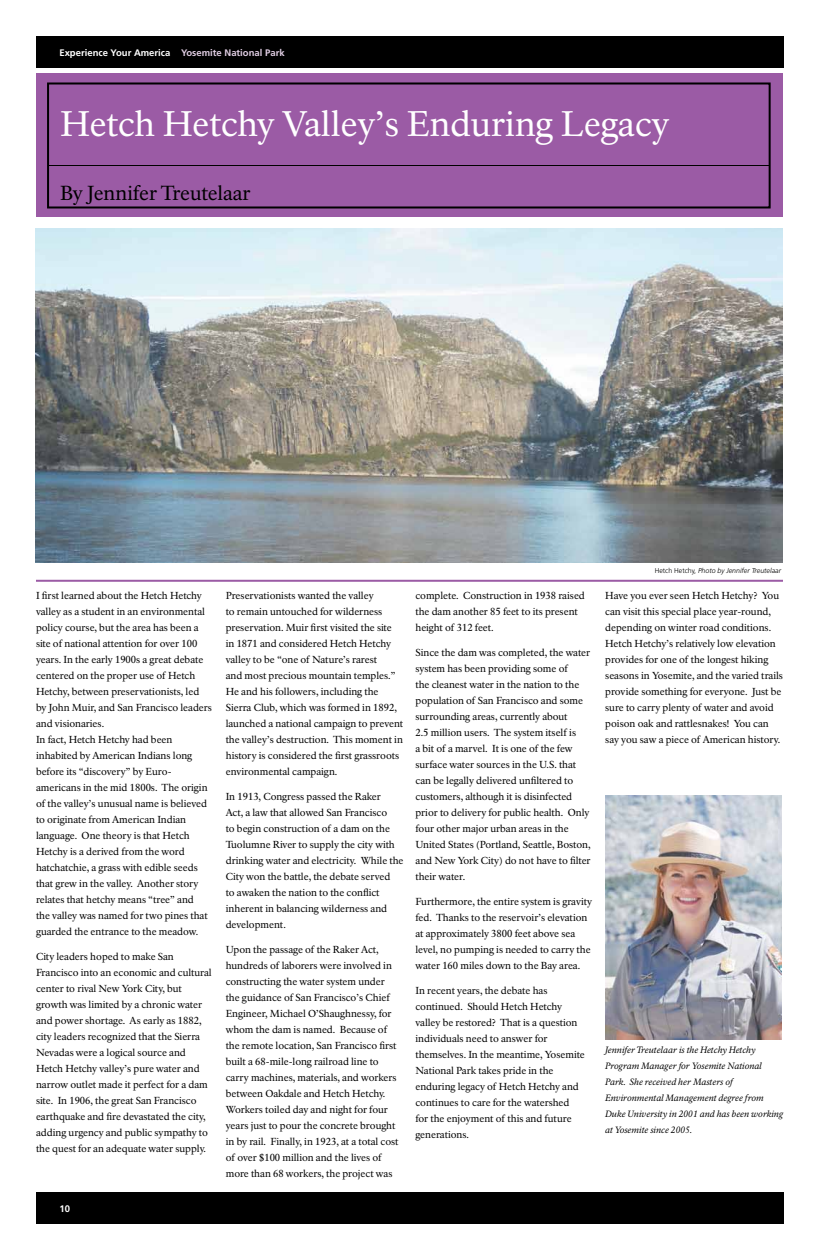
<style>
.page{position:relative;width:819px;height:1260px;background:#fff}
.page>*{position:absolute;margin:0;border:0;box-sizing:border-box;transform-origin:0 0}
.t1{font:35px "NPS Rawlinson OT";letter-spacing:-.005em;color:#fff}
.t2{font:20px "NPS Rawlinson OT";color:#000}
.t3{font:10px/16px "NPS Rawlinson OT";letter-spacing:-.005em;color:#000}
.t4{font:700 9.5px "Frutiger LT Std";color:#fff}
.t5{font:italic 9px/16px "NPS Rawlinson OT";color:#000}
.t6{font:italic 300 7px "Frutiger LT Std";color:#000}
.s1{color:#e1cee4}
.s2{font-style:normal}
</style>
<div class="page">
<div style="left:36px;top:36px;width:747px;height:32px;background:#000"></div>
<div style="left:36px;top:1192px;width:747px;height:32px;background:#000"></div>
<div style="left:36px;top:74px;width:747px;height:144px;background:#9b5ba5"></div>
<div style="left:47px;top:82px;width:724px;height:126px;border:2px solid #000"></div>
<hr style="left:49px;top:165px;width:720px;height:1px;background:#000">
<hr style="left:36px;top:580px;width:747px;height:2px;background:#9b5ba5">
<img style="left:606px;top:795px;width:176px;height:244px">
<img style="left:36px;top:228px;width:747px;height:334px">
<p class="t4" style="left:59px;top:47px;width:227px">Experience Your America <span class="s1">Yosemite National Park</span></p>
<h1 class="t1" style="left:60px;top:103px;width:611px">Hetch Hetchy Valley’s Enduring Legacy</h1>
<h2 class="t2" style="left:60px;top:181px;width:192px">By Jennifer Treutelaar</h2>
<p class="t3" style="left:36px;top:587px;width:178px">I first learned about the Hetch Hetchy valley as a student in an environmental policy course, but the area has been a site of national attention for over 100 years. In the early 1900s a great debate centered on the proper use of Hetch Hetchy, between preservationists, led by John Muir, and San Francisco leaders and visionaries.<br>In fact, Hetch Hetchy had been inhabited by American Indians long before its “discovery” by Euro&shy;americans in the mid 1800s. The origin of the valley’s unusual name is believed to originate from American Indian language. One theory is that Hetch Hetchy is a derived from the word hatchatchie, a grass with edible seeds that grew in the valley. Another story relates that hetchy means “tree” and<br>the valley was named for two pines that guarded the entrance to the meadow.</p>
<p class="t3" style="left:36px;top:948px;width:177px">City leaders hoped to make San Francisco into an economic and cultural center to rival New York City, but growth was limited by a chronic water and power shortage. As early as 1882, city leaders recognized that the Sierra Nevadas were a logical source and Hetch Hetchy valley’s pure water and narrow outlet made it perfect for a dam site. In 1906, the great San Francisco earthquake and fire devastated the city, adding urgency and public sympathy to the quest for an adequate water supply.</p>
<p class="t4" style="left:59px;top:1203px;width:12px">10</p>
<p class="t3" style="left:226px;top:587px;width:179px">Preservationists wanted the valley<br>to remain untouched for wilderness preservation. Muir first visited the site<br>in 1871 and considered Hetch Hetchy valley to be “one of Nature’s rarest<br>and most precious mountain temples.” He and his followers, including the Sierra Club, which was formed in 1892, launched a national campaign to prevent the valley’s destruction. This moment in history is considered the first grassroots environmental campaign.</p>
<p class="t3" style="left:226px;top:788px;width:179px">In 1913, Congress passed the Raker<br>Act, a law that allowed San Francisco<br>to begin construction of a dam on the Tuolumne River to supply the city with drinking water and electricity. While the City won the battle, the debate served<br>to awaken the nation to the conflict inherent in balancing wilderness and development.</p>
<p class="t3" style="left:226px;top:941px;width:174px">Upon the passage of the Raker Act, hundreds of laborers were involved in constructing the water system under the guidance of San Francisco’s Chief Engineer, Michael O’Shaughnessy, for whom the dam is named. Because of the remote location, San Francisco first built a 68-mile-long railroad line to carry machines, materials, and workers between Oakdale and Hetch Hetchy.<br>Workers toiled day and night for four years just to pour the concrete brought in by rail. Finally, in 1923, at a total cost of over $100 million and the lives of more than 68 workers, the project was</p>
<p class="t3" style="left:416px;top:587px;width:171px">complete. Construction in 1938 raised the dam another 85 feet to its present height of 312 feet.</p>
<p class="t3" style="left:416px;top:644px;width:177px">Since the dam was completed, the water system has been providing some of<br>the cleanest water in the nation to the population of San Francisco and some surrounding areas, currently about<br>2.5 million users. The system itself is<br>a bit of a marvel. It is one of the few surface water sources in the U.S. that can be legally delivered unfiltered to customers, although it is disinfected prior to delivery for public health. Only four other major urban areas in the United States (Portland, Seattle, Boston, and New York City) do not have to filter their water.</p>
<p class="t3" style="left:416px;top:893px;width:178px">Furthermore, the entire system is gravity fed. Thanks to the reservoir’s elevation at approximately 3800 feet above sea level, no pumping is needed to carry the water 160 miles down to the Bay area.</p>
<p class="t3" style="left:416px;top:982px;width:171px">In recent years, the debate has continued. Should Hetch Hetchy valley be restored? That is a question individuals need to answer for themselves. In the meantime, Yosemite<br>National Park takes pride in the enduring legacy of Hetch Hetchy and continues to care for the watershed<br>for the enjoyment of this and future generations.</p>
<p class="t6" style="left:655px;top:567px;width:128px"><span class="s2">Hetch Hetchy,</span> Photo by Jennifer Treutelaar</p>
<p class="t3" style="left:605px;top:587px;width:179px">Have you ever seen Hetch Hetchy? You can visit this special place year-round, depending on winter road conditions.<br>Hetch Hetchy’s relatively low elevation provides for one of the longest hiking seasons in Yosemite, and the varied trails provide something for everyone. Just be sure to carry plenty of water and avoid poison oak and rattlesnakes! You can say you saw a piece of American history.</p>
<p class="t5" style="left:605px;top:1042px;width:179px">Jennifer Treutelaar is the Hetchy Hetchy Program Manager for Yosemite National Park. She received her Masters of Environmental Management degree from Duke University in 2001 and has been working at Yosemite since 2005.</p>
</div>
